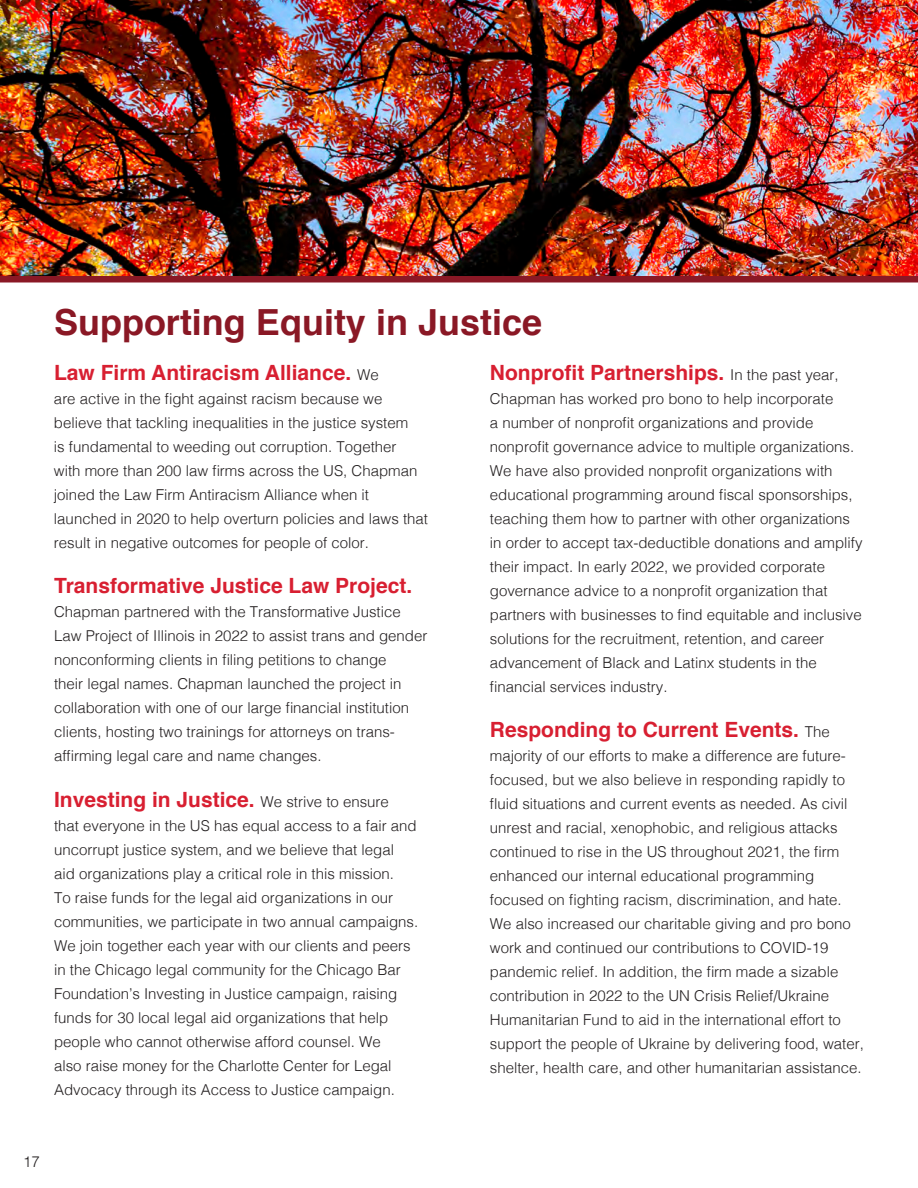
<style>
.page{position:relative;width:918px;height:1188px;background:#fff}
.page>*{position:absolute;margin:0;border:0;box-sizing:border-box;transform-origin:0 0}
.t1{font:700 36px "Helvetica";color:#8a1825}
.t2{font:700 21px "Helvetica";color:#d81f31}
.t3{font:300 15px/24px "Helvetica";color:#231f20}
.s1{font-weight:300;font-size:15px;color:#231f20}
</style>
<div class="page">
<div style="left:0;top:275px;width:918px;height:7px;background:#8a1825"></div>
<img style="left:0;top:0;width:918px;height:276px">
<p class="t1" style="left:54px;top:293px;width:490px">Supporting Equity in Justice</p>
<p class="t2" style="left:54px;top:356px;width:326px">Law Firm Antiracism Alliance. <span class="s1">We</span></p>
<p class="t3" style="left:54px;top:386px;width:376px">are active in the fight against racism because we believe that tackling inequalities in the justice system<br>is fundamental to weeding out corruption. Together<br>with more than 200 law firms across the US, Chapman joined the Law Firm Antiracism Alliance when it launched in 2020 to help overturn policies and laws that result in negative outcomes for people of color.</p>
<p class="t2" style="left:490px;top:356px;width:350px">Nonprofit Partnerships. <span class="s1">In the past year,</span></p>
<p class="t3" style="left:490px;top:386px;width:374px">Chapman has worked pro bono to help incorporate<br>a number of nonprofit organizations and provide nonprofit governance advice to multiple organizations.<br>We have also provided nonprofit organizations with educational programming around fiscal sponsorships, teaching them how to partner with other organizations in order to accept tax-deductible donations and amplify their impact. In early 2022, we provided corporate governance advice to a nonprofit organization that partners with businesses to find equitable and inclusive solutions for the recruitment, retention, and career advancement of Black and Latinx students in the financial services industry.</p>
<p class="t2" style="left:490px;top:713px;width:342px">Responding to Current Events. <span class="s1">The</span></p>
<p class="t3" style="left:490px;top:743px;width:376px">majority of our efforts to make a difference are future&shy;focused, but we also believe in responding rapidly to fluid situations and current events as needed. As civil unrest and racial, xenophobic, and religious attacks continued to rise in the US throughout 2021, the firm enhanced our internal educational programming focused on fighting racism, discrimination, and hate.<br>We also increased our charitable giving and pro bono work and continued our contributions to COVID-19 pandemic relief. In addition, the firm made a sizable contribution in 2022 to the UN Crisis Relief/Ukraine Humanitarian Fund to aid in the international effort to support the people of Ukraine by delivering food, water, shelter, health care, and other humanitarian assistance.</p>
<p class="t2" style="left:54px;top:569px;width:360px">Transformative Justice Law Project.</p>
<p class="t3" style="left:54px;top:599px;width:375px">Chapman partnered with the Transformative Justice Law Project of Illinois in 2022 to assist trans and gender nonconforming clients in filing petitions to change<br>their legal names. Chapman launched the project in collaboration with one of our large financial institution clients, hosting two trainings for attorneys on trans&shy;affirming legal care and name changes.</p>
<p class="t2" style="left:54px;top:782px;width:336px">Investing in Justice. <span class="s1">We strive to ensure</span></p>
<p class="t3" style="left:54px;top:812px;width:366px">that everyone in the US has equal access to a fair and uncorrupt justice system, and we believe that legal aid organizations play a critical role in this mission.<br>To raise funds for the legal aid organizations in our communities, we participate in two annual campaigns.<br>We join together each year with our clients and peers in the Chicago legal community for the Chicago Bar Foundation’s Investing in Justice campaign, raising funds for 30 local legal aid organizations that help people who cannot otherwise afford counsel. We<br>also raise money for the Charlotte Center for Legal Advocacy through its Access to Justice campaign.</p>
<p class="t3" style="left:23px;top:1149px;width:18px">17</p>
</div>
